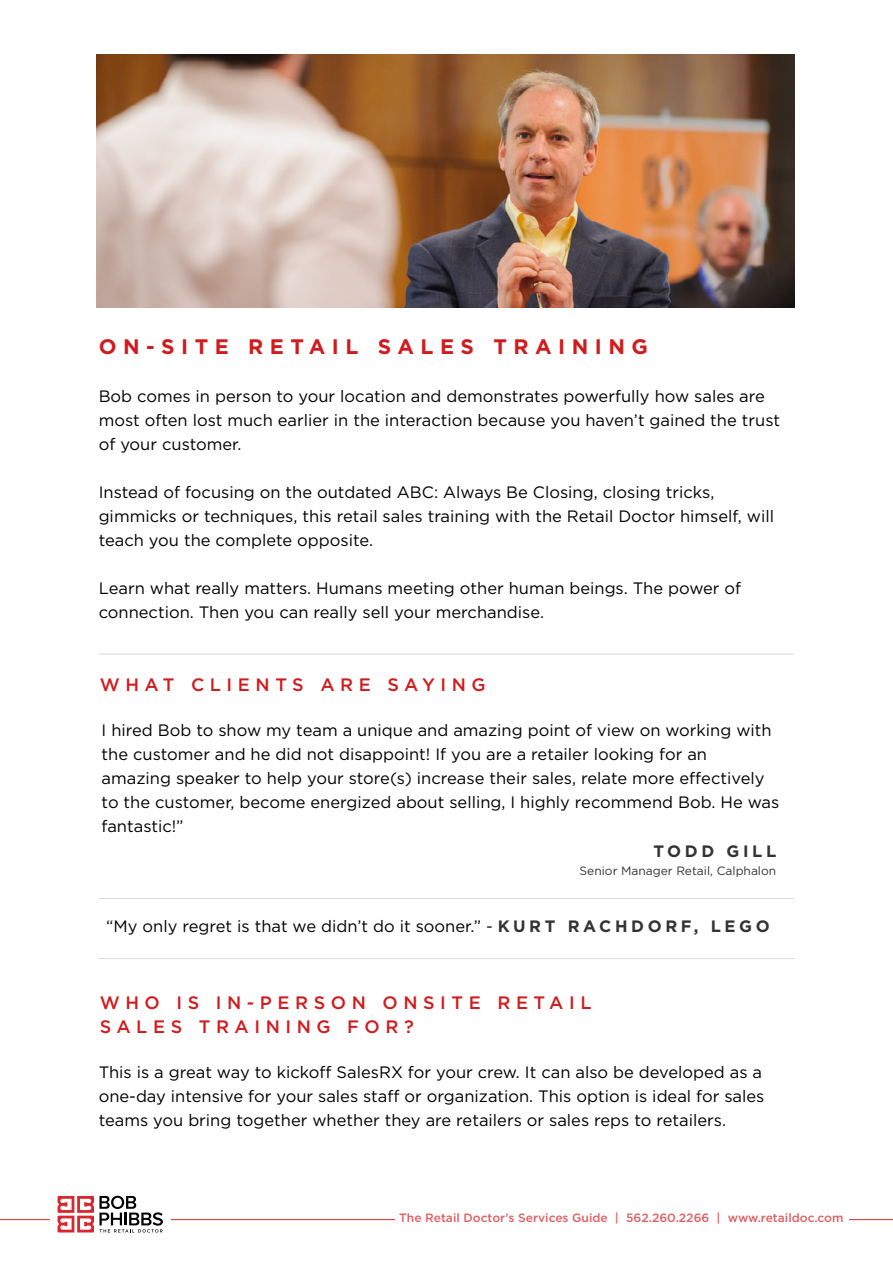
<style>
.page{position:relative;width:893px;height:1263px;background:#fff}
.page>*{position:absolute;margin:0;border:0;box-sizing:border-box;transform-origin:0 0}
.t1{font:700 21px "Gotham";letter-spacing:.31em;color:#d01c1f}
.t2{font:500 18px/24px "Gotham";letter-spacing:.31em;color:#d01c1f}
.t3{font:16.5px/24px "Gotham";color:#000}
.t4{font:700 16.5px "Gotham";letter-spacing:.22em;color:#333}
.t5{font:500 12px "Gotham";color:#de6062}
.t6{font:12px "Gotham";color:#333}
.s1{color:#111}
.s2{font-weight:700;color:#333}
</style>
<div class="page">
<hr style="left:0;top:1219px;width:893px;height:1px;background:#d8272d">
<div style="left:395px;top:1210px;width:454px;height:22px;background:#fff"></div>
<div style="left:50px;top:1189px;width:121px;height:48px;background:#fff"></div>
<svg style="left:58px;top:1196px;width:105px;height:36px"></svg>
<img style="left:97px;top:54px;width:697px;height:254px">
<hr style="left:99px;top:654px;width:695px;height:1px;background:#363636">
<hr style="left:99px;top:898px;width:695px;height:1px;background:#363636">
<hr style="left:99px;top:958px;width:695px;height:1px;background:#363636">
<p class="t1" style="left:99px;top:333px;width:551px">ON-SITE RETAIL SALES TRAINING</p>
<p class="t3" style="left:99px;top:384px;width:683px">Bob comes in person to your location and demonstrates powerfully how sales are most often lost much earlier in the interaction because you haven’t gained the trust of your customer.</p>
<p class="t3" style="left:99px;top:480px;width:677px">Instead of focusing on the outdated ABC: Always Be Closing, closing tricks, gimmicks or techniques, this retail sales training with the Retail Doctor himself, will teach you the complete opposite.</p>
<p class="t3" style="left:99px;top:576px;width:644px">Learn what really matters. Humans meeting other human beings. The power of connection. Then you can really sell your merchandise.</p>
<p class="t2" style="left:100px;top:672px;width:388px">WHAT CLIENTS ARE SAYING</p>
<p class="t3" style="left:102px;top:718px;width:679px">I hired Bob to show my team a unique and amazing point of view on working with the customer and he did not disappoint! If you are a retailer looking for an amazing speaker to help your store(s) increase their sales, relate more effectively to the customer, become energized about selling, I highly recommend Bob. He was fantastic!”</p>
<p class="t4" style="left:653px;top:840px;width:124px">TODD GILL</p>
<p class="t6" style="left:580px;top:863px;width:198px">Senior Manager Retail, Calphalon</p>
<p class="t3" style="left:106px;top:914px;width:665px">“My only regret is that we didn’t do it sooner.” <span class="s1">-</span> <span class="s2">K U R T R A C H D O R F, L E G O</span></p>
<p class="t2" style="left:100px;top:990px;width:493px">WHO IS IN-PERSON ONSITE RETAIL<br>SALES TRAINING FOR?</p>
<p class="t3" style="left:99px;top:1060px;width:667px">This is a great way to kickoff SalesRX for your crew. It can also be developed as a one-day intensive for your sales staff or organization. This option is ideal for sales teams you bring together whether they are retailers or sales reps to retailers.</p>
<p class="t5" style="left:399px;top:1210px;width:446px">The Retail Doctor’s Services Guide | 562.260.2266 | www.retaildoc.com</p>
</div>
